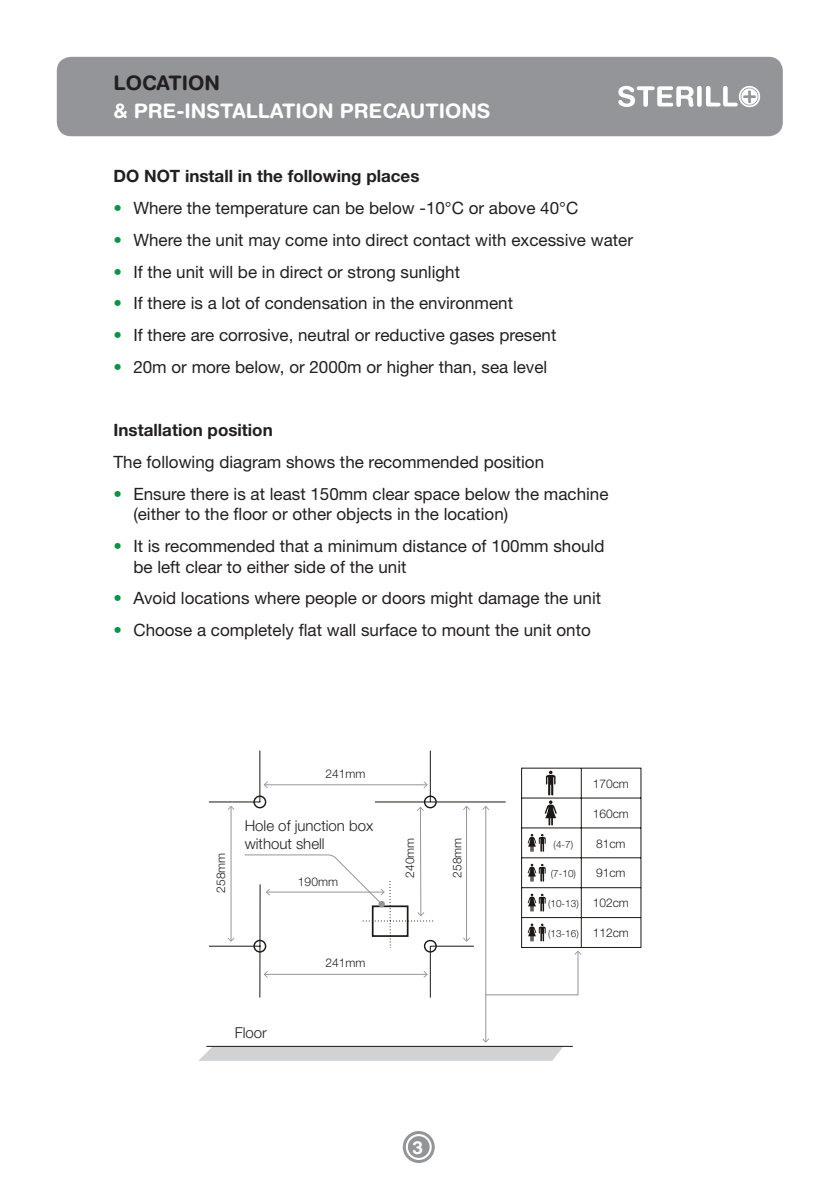
<style>
.page{position:relative;width:840px;height:1190px;background:#fff}
.page>*{position:absolute;margin:0;border:0;box-sizing:border-box;transform-origin:0 0}
.HEADINGS{font:700 20px/28px "Helvetica Rounded LT Std";color:#fff}
.HEADINGS-2{font:700 18px "Helvetica Rounded LT Std";color:#fff}
.t1{font:17px/20.4px "Helvetica Neue LT Std";color:#231f20}
.t2{font:700 17px "Helvetica Neue LT Std";color:#231f20}
.t3{font:300 15px/18px "Helvetica Neue LT Std";color:#231f20}
.t4{font:300 12px "Helvetica Neue LT Std";color:#231f20}
.t5{font:300 10px "Helvetica Neue LT Std";color:#231f20}
.s1{color:#231f20}
.s2{color:#0d9344}
</style>
<div class="page">
<div style="left:403px;top:1130px;width:32px;height:32px;border:3px solid #939598;border-radius:50%"></div>
<div style="left:408px;top:1135px;width:21px;height:22px;background:#939598;border-radius:50%"></div>
<div style="left:57px;top:57px;width:725px;height:79px;background:#939598;border-radius:14px"></div>
<hr style="left:209px;top:945px;width:51px;height:1px;background:#1d1814">
<hr style="left:259px;top:884px;width:1px;height:113px;background:#1d1814">
<hr style="left:430px;top:945px;width:44px;height:1px;background:#1d1814">
<hr style="left:430px;top:946px;width:1px;height:51px;background:#1d1814">
<hr style="left:209px;top:801px;width:51px;height:1px;background:#1d1814">
<hr style="left:259px;top:750px;width:1px;height:51px;background:#1d1814">
<hr style="left:375px;top:801px;width:130px;height:1px;background:#1d1814">
<hr style="left:430px;top:750px;width:1px;height:51px;background:#1d1814">
<hr style="left:264px;top:784px;width:163px;height:1px;background:#939598">
<svg style="left:263px;top:781px;width:5px;height:7px"></svg>
<svg style="left:423px;top:781px;width:5px;height:7px"></svg>
<hr style="left:231px;top:806px;width:1px;height:134px;background:#939598">
<svg style="left:227px;top:806px;width:7px;height:4px"></svg>
<svg style="left:227px;top:937px;width:7px;height:4px"></svg>
<hr style="left:485px;top:806px;width:1px;height:235px;background:#939598">
<svg style="left:199px;top:1038px;width:364px;height:22px"></svg>
<hr style="left:206px;top:1045px;width:367px;height:1px;background:#1d1814">
<svg style="left:482px;top:767px;width:159px;height:228px"></svg>
<hr style="left:466px;top:806px;width:1px;height:134px;background:#939598">
<svg style="left:463px;top:806px;width:7px;height:4px"></svg>
<svg style="left:463px;top:937px;width:7px;height:4px"></svg>
<hr style="left:264px;top:973px;width:163px;height:1px;background:#939598">
<svg style="left:263px;top:971px;width:5px;height:6px"></svg>
<svg style="left:423px;top:971px;width:5px;height:6px"></svg>
<svg style="left:244px;top:794px;width:193px;height:159px"></svg>
<svg style="left:618px;top:86px;width:75px;height:21px"></svg>
<hr style="left:697px;top:86px;width:4px;height:21px;background:#fff;border-radius:2px">
<svg style="left:706px;top:86px;width:54px;height:21px"></svg>
<p class="HEADINGS" style="left:113px;top:68px;width:378px"><span class="s1">LOCATION<br></span>&amp; PRE-INSTALLATION PRECAUTIONS</p>
<p class="t2" style="left:113px;top:166px;width:307px">DO NOT install in the following places</p>
<p class="t1" style="left:113px;top:198px;width:466px"><span class="s2">•</span> Where the temperature can be below -10°C or above 40°C</p>
<p class="t1" style="left:113px;top:229px;width:521px"><span class="s2">•</span> Where the unit may come into direct contact with excessive water</p>
<p class="t1" style="left:113px;top:261px;width:348px"><span class="s2">•</span> If the unit will be in direct or strong sunlight</p>
<p class="t1" style="left:113px;top:293px;width:401px"><span class="s2">•</span> If there is a lot of condensation in the environment</p>
<p class="t1" style="left:113px;top:325px;width:444px"><span class="s2">•</span> If there are corrosive, neutral or reductive gases present</p>
<p class="t1" style="left:113px;top:356px;width:435px"><span class="s2">•</span> 20m or more below, or 2000m or higher than, sea level</p>
<p class="t2" style="left:113px;top:420px;width:161px">Installation position</p>
<p class="t1" style="left:113px;top:451px;width:432px">The following diagram shows the recommended position</p>
<p class="t1" style="left:133px;top:483px;width:476px;text-indent:-20px"><span class="s2">•</span> Ensure there is at least 150mm clear space below the machine (either to the floor or other objects in the location)</p>
<p class="t1" style="left:133px;top:535px;width:472px;text-indent:-20px"><span class="s2">•</span> It is recommended that a minimum distance of 100mm should be left clear to either side of the unit</p>
<p class="t1" style="left:113px;top:588px;width:489px"><span class="s2">•</span> Avoid locations where people or doors might damage the unit</p>
<p class="t1" style="left:113px;top:619px;width:479px"><span class="s2">•</span> Choose a completely flat wall surface to mount the unit onto</p>
<p class="t4" style="left:214px;top:892px;width:42px;rotate:-90deg">258mm</p>
<p class="t4" style="left:325px;top:766px;width:42px">241mm</p>
<p class="t3" style="left:245px;top:816px;width:130px">Hole of junction box without shell</p>
<p class="t4" style="left:298px;top:874px;width:42px">190mm</p>
<p class="t3" style="left:235px;top:1023px;width:34px">Floor</p>
<p class="t4" style="left:325px;top:955px;width:42px">241mm</p>
<p class="t4" style="left:402px;top:877px;width:42px;rotate:-90deg">240mm</p>
<p class="t4" style="left:450px;top:877px;width:42px;rotate:-90deg">258mm</p>
<p class="HEADINGS-2" style="left:412px;top:1136px;width:12px">3</p>
<p class="t5" style="left:553px;top:837px;width:21px">(4-7)</p>
<p class="t5" style="left:551px;top:867px;width:27px">(7-10)</p>
<p class="t5" style="left:548px;top:897px;width:32px">(10-13)</p>
<p class="t5" style="left:548px;top:926px;width:32px">(13-16)</p>
<p class="t4" style="left:592px;top:776px;width:38px">170cm</p>
<p class="t4" style="left:592px;top:806px;width:38px">160cm</p>
<p class="t4" style="left:596px;top:835px;width:31px">81cm</p>
<p class="t4" style="left:596px;top:865px;width:31px">91cm</p>
<p class="t4" style="left:592px;top:895px;width:38px">102cm</p>
<p class="t4" style="left:592px;top:925px;width:38px">112cm</p>
</div>
